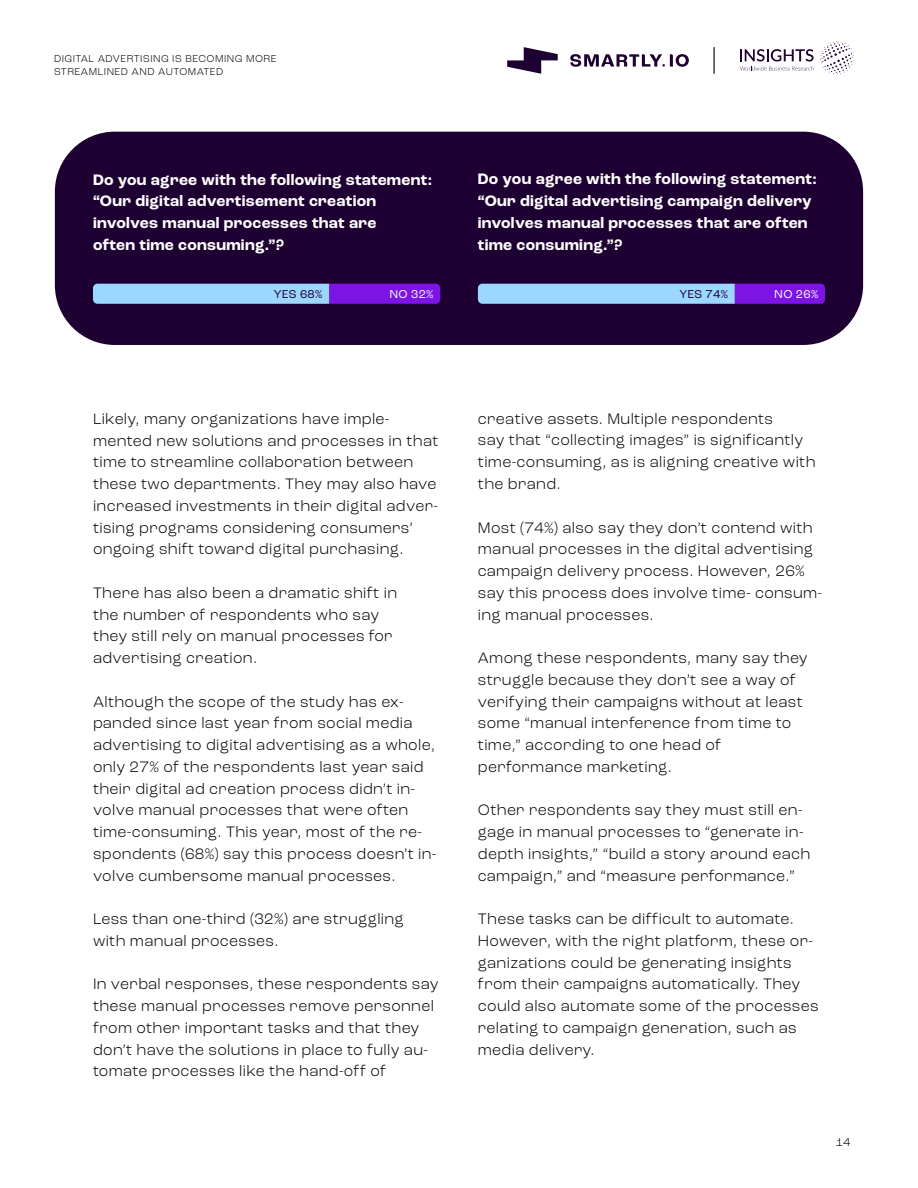
<style>
.page{position:relative;width:918px;height:1188px;background:#fff}
.page>*{position:absolute;margin:0;border:0;box-sizing:border-box;transform-origin:0 0}
.t1{font:300 15.9px/21.8px "Roc Grotesk";letter-spacing:.02em;color:#000}
.t2{font:700 15.9px/21.8px "Roc Grotesk";letter-spacing:.02em;color:#fff}
.t3{font:12px "Roc Grotesk";letter-spacing:.025em;color:#1e0032}
.t4{font:12px "Roc Grotesk";letter-spacing:.025em;color:#fff}
.t5{font:300 12px "Roc Grotesk";color:#000}
.t6{font:300 10.5px/12.6px "Roc Grotesk";letter-spacing:.05em;color:#000}
</style>
<div class="page">
<svg style="left:714px;top:47px;width:1px;height:27px"></svg>
<svg style="left:507px;top:47px;width:51px;height:27px"></svg>
<svg style="left:570px;top:54px;width:119px;height:13px"></svg>
<svg style="left:820px;top:41px;width:34px;height:33px"></svg>
<svg style="left:740px;top:49px;width:74px;height:22px"></svg>
<div style="left:55px;top:132px;width:808px;height:213px;background:#1e0032;border-radius:60px"></div>
<svg style="left:93px;top:284px;width:347px;height:20px;background:#8f96f4"></svg>
<svg style="left:478px;top:284px;width:347px;height:20px;background:#91a2f5"></svg>
<p class="t6" style="left:54px;top:52px;width:224px">DIGITAL ADVERTISING IS BECOMING MORE<br>STREAMLINED AND AUTOMATED</p>
<p class="t2" style="left:93px;top:169px;width:341px">Do you agree with the following statement: “Our digital advertisement creation involves manual processes that are<br>often time consuming.”?</p>
<p class="t2" style="left:478px;top:169px;width:341px">Do you agree with the following statement: “Our digital advertising campaign delivery involves manual processes that are often time consuming.”?</p>
<p class="t3" style="left:274px;top:287px;width:50px">YES 68%</p>
<p class="t4" style="left:390px;top:287px;width:45px">NO 32%</p>
<p class="t3" style="left:679px;top:287px;width:50px">YES 74%</p>
<p class="t4" style="left:774px;top:287px;width:45px">NO 26%</p>
<p class="t1" style="left:93px;top:408px;width:347px">Likely, many organizations have imple&shy;mented new solutions and processes in that time to streamline collaboration between these two departments. They may also have increased investments in their digital adver&shy;tising programs considering consumers’ ongoing shift toward digital purchasing.</p>
<p class="t1" style="left:93px;top:582px;width:306px">There has also been a dramatic shift in the number of respondents who say they still rely on manual processes for advertising creation.</p>
<p class="t1" style="left:93px;top:690px;width:345px">Although the scope of the study has ex&shy;panded since last year from social media advertising to digital advertising as a whole, only 27% of the respondents last year said their digital ad creation process didn’t in&shy;volve manual processes that were often time-consuming. This year, most of the re&shy;spondents (68%) say this process doesn’t in&shy;volve cumbersome manual processes.</p>
<p class="t1" style="left:93px;top:908px;width:312px">Less than one-third (32%) are struggling with manual processes.</p>
<p class="t1" style="left:93px;top:973px;width:347px">In verbal responses, these respondents say these manual processes remove personnel from other important tasks and that they don’t have the solutions in place to fully au&shy;tomate processes like the hand-off of</p>
<p class="t1" style="left:478px;top:408px;width:339px">creative assets. Multiple respondents<br>say that “collecting images” is significantly time-consuming, as is aligning creative with the brand.</p>
<p class="t1" style="left:478px;top:516px;width:346px">Most (74%) also say they don’t contend with manual processes in the digital advertising campaign delivery process. However, 26% say this process does involve time- consum&shy;ing manual processes.</p>
<p class="t1" style="left:478px;top:647px;width:331px">Among these respondents, many say they struggle because they don’t see a way of verifying their campaigns without at least some “manual interference from time to time,” according to one head of performance marketing.</p>
<p class="t1" style="left:478px;top:799px;width:334px">Other respondents say they must still en&shy;gage in manual processes to “generate in&shy;depth insights,” “build a story around each campaign,” and “measure performance.”</p>
<p class="t1" style="left:478px;top:908px;width:342px">These tasks can be difficult to automate.<br>However, with the right platform, these or&shy;ganizations could be generating insights from their campaigns automatically. They could also automate some of the processes relating to campaign generation, such as media delivery.</p>
<p class="t5" style="left:836px;top:1135px;width:16px">14</p>
</div>
